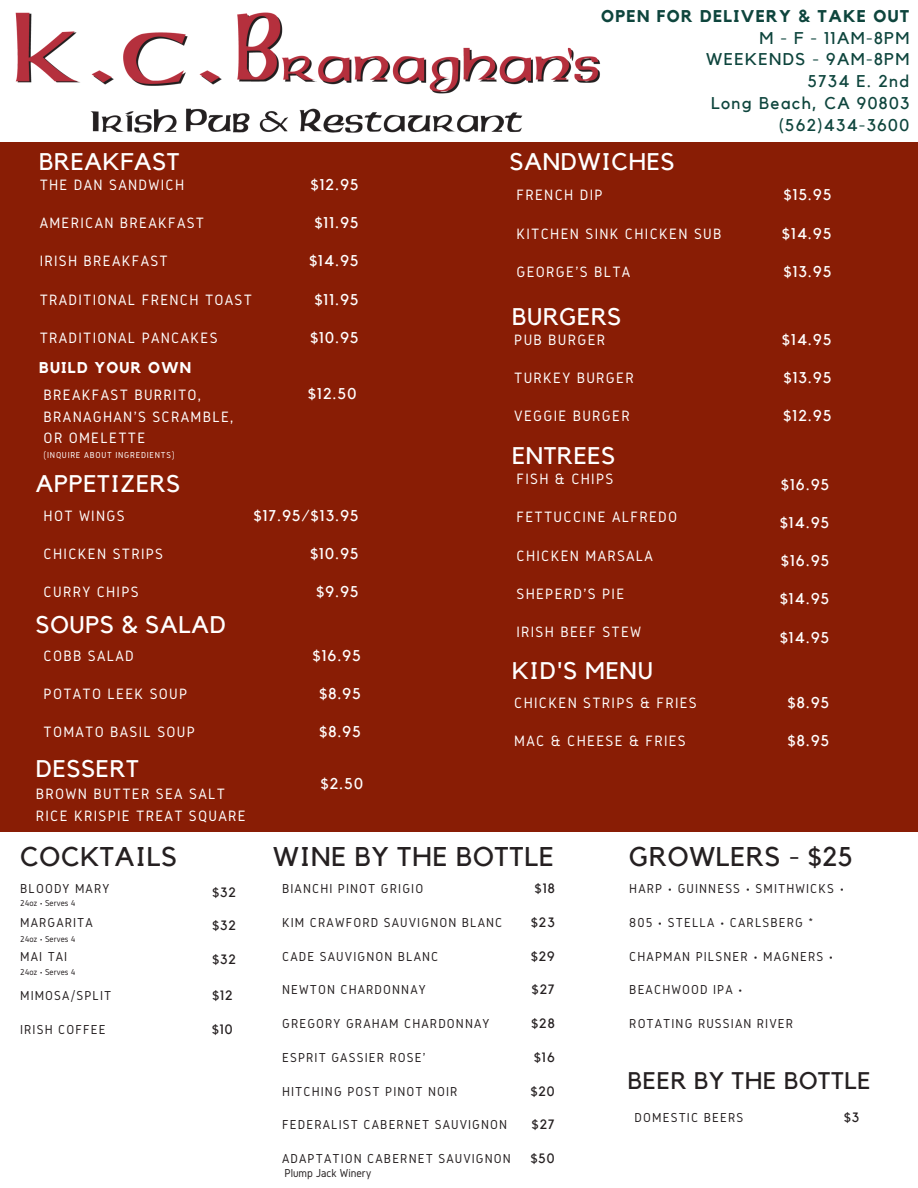
<style>
.page{position:relative;width:918px;height:1188px;background:#891d05}
.page>*{position:absolute;margin:0;border:0;box-sizing:border-box;transform-origin:0 0}
.t1{font:27px "Kollektif";letter-spacing:.03em;color:#252021}
.t2{font:24px "Kollektif";letter-spacing:.03em;color:#fff}
.t3{font:24px "Kollektif";letter-spacing:.03em;color:#252021}
.t4{font:16.95px/21.8px "Kollektif";letter-spacing:.08em;color:#0e453d;text-align:right}
.t5{font:700 16.95px "Kollektif";letter-spacing:.08em;color:#0e453d}
.t6{font:15.6px/21.5px "Gidole";letter-spacing:.08em;color:#fff}
.t7{font:15.6px "Kollektif";letter-spacing:.08em;color:#fff}
.t8{font:700 15.6px "Kollektif";letter-spacing:.08em;color:#fff}
.t9{font:13.5px "Gidole";letter-spacing:.08em;color:#252021}
.t10{font:13.5px "Kollektif";letter-spacing:.08em;color:#252021}
.t11{font:12px "Gidole";color:#252021}
.t12{font:9px "Gidole";color:#252021}
.t13{font:9px "Gidole";letter-spacing:.08em;color:#fff}
.s1{color:#fff}
</style>
<div class="page">
<div style="left:0;top:832px;width:918px;height:356px;background:#fff"></div>
<div style="left:0;top:0;width:918px;height:142px;background:#fff"></div>
<img style="left:15px;top:12px;width:586px;height:121px">
<p class="t5" style="left:601px;top:8px;width:310px">OPEN FOR DELIVERY &amp; TAKE OUT</p>
<p class="t4" style="left:706px;top:27px;width:205px">M - F - 11AM-8PM<br>WEEKENDS - 9AM-8PM<br>5734 E. 2nd<br>Long Beach, CA 90803 (562)434-3600</p>
<h2 class="t2" style="left:39px;top:150px;width:142px">BREAKFAST</h2>
<h2 class="t2" style="left:510px;top:150px;width:166px">SANDWICHES</h2>
<p class="t6" style="left:517px;top:184px;width:88px">FRENCH DIP</p>
<p class="t6" style="left:517px;top:222px;width:206px">KITCHEN SINK CHICKEN SUB</p>
<p class="t6" style="left:517px;top:261px;width:115px">GEORGE'S BLTA</p>
<p class="t7" style="left:311px;top:177px;width:49px">$12.95</p>
<p class="t7" style="left:315px;top:215px;width:45px">$11.95</p>
<p class="t7" style="left:309px;top:254px;width:51px">$14.95</p>
<p class="t7" style="left:315px;top:292px;width:45px">$11.95</p>
<p class="t7" style="left:310px;top:330px;width:50px">$10.95</p>
<p class="t6" style="left:514px;top:329px;width:93px">PUB BURGER</p>
<p class="t6" style="left:514px;top:367px;width:121px">TURKEY BURGER</p>
<p class="t6" style="left:514px;top:405px;width:117px">VEGGIE BURGER</p>
<p class="t6" style="left:40px;top:174px;width:146px">THE DAN SANDWICH</p>
<p class="t6" style="left:40px;top:212px;width:166px">AMERICAN BREAKFAST</p>
<p class="t6" style="left:40px;top:250px;width:130px">IRISH BREAKFAST</p>
<p class="t6" style="left:40px;top:288px;width:214px">TRADITIONAL FRENCH TOAST</p>
<p class="t6" style="left:40px;top:327px;width:180px">TRADITIONAL PANCAKES</p>
<h2 class="t2" style="left:512px;top:305px;width:111px">BURGERS</h2>
<p class="t8" style="left:39px;top:361px;width:154px">BUILD YOUR OWN</p>
<p class="t6" style="left:44px;top:384px;width:191px">BREAKFAST BURRITO,<br>BRANAGHAN'S SCRAMBLE,<br>OR OMELETTE</p>
<p class="t13" style="left:44px;top:450px;width:132px">(INQUIRE ABOUT INGREDIENTS)</p>
<p class="t7" style="left:308px;top:387px;width:50px">$12.50</p>
<h2 class="t2" style="left:512px;top:445px;width:105px">ENTREES</h2>
<p class="t6" style="left:517px;top:468px;width:98px">FISH &amp; CHIPS</p>
<p class="t6" style="left:517px;top:506px;width:162px">FETTUCCINE ALFREDO</p>
<p class="t6" style="left:517px;top:544px;width:138px">CHICKEN MARSALA</p>
<p class="t6" style="left:517px;top:583px;width:109px">SHEPERD'S PIE</p>
<p class="t6" style="left:517px;top:621px;width:126px">IRISH BEEF STEW</p>
<h2 class="t2" style="left:36px;top:472px;width:146px">APPETIZERS</h2>
<p class="t6" style="left:44px;top:505px;width:83px">HOT WINGS</p>
<p class="t6" style="left:44px;top:543px;width:121px">CHICKEN STRIPS</p>
<p class="t6" style="left:44px;top:581px;width:97px">CURRY CHIPS</p>
<p class="t7" style="left:254px;top:508px;width:106px">$17.95/$13.95</p>
<p class="t7" style="left:310px;top:546px;width:50px">$10.95</p>
<p class="t7" style="left:317px;top:585px;width:44px">$9.95</p>
<h2 class="t2" style="left:36px;top:614px;width:192px">SOUPS &amp; SALAD</h2>
<p class="t6" style="left:44px;top:644px;width:92px">COBB SALAD</p>
<p class="t6" style="left:44px;top:683px;width:145px">POTATO LEEK SOUP</p>
<p class="t6" style="left:44px;top:721px;width:153px">TOMATO BASIL SOUP</p>
<p class="t7" style="left:313px;top:648px;width:50px">$16.95</p>
<p class="t7" style="left:320px;top:686px;width:43px">$8.95</p>
<p class="t7" style="left:320px;top:724px;width:43px">$8.95</p>
<h2 class="t2" style="left:512px;top:659px;width:142px">KID'S MENU</h2>
<p class="t6" style="left:514px;top:692px;width:184px">CHICKEN STRIPS &amp; FRIES</p>
<p class="t6" style="left:514px;top:730px;width:173px">MAC &amp; CHEESE &amp; FRIES</p>
<h2 class="t2" style="left:36px;top:757px;width:105px">DESSERT</h2>
<p class="t6" style="left:36px;top:783px;width:211px">BROWN BUTTER SEA SALT<br>RICE KRISPIE TREAT SQUARE</p>
<p class="t7" style="left:321px;top:777px;width:44px">$2.50</p>
<p class="t7" style="left:784px;top:188px;width:49px">$15.95</p>
<p class="t7" style="left:782px;top:226px;width:51px">$14.95</p>
<p class="t7" style="left:784px;top:264px;width:49px">$13.95</p>
<p class="t7" style="left:782px;top:332px;width:51px">$14.95</p>
<p class="t7" style="left:784px;top:370px;width:49px">$13.95</p>
<p class="t7" style="left:784px;top:409px;width:49px">$12.95</p>
<p class="t7" style="left:781px;top:477px;width:50px">$16.95</p>
<p class="t7" style="left:780px;top:515px;width:51px">$14.95</p>
<p class="t7" style="left:781px;top:553px;width:50px">$16.95</p>
<p class="t7" style="left:780px;top:592px;width:51px">$14.95</p>
<p class="t7" style="left:780px;top:630px;width:51px">$14.95</p>
<p class="t7" style="left:788px;top:695px;width:43px">$8.95</p>
<p class="t7" style="left:788px;top:733px;width:43px">$8.95</p>
<h1 class="t1" style="left:20px;top:844px;width:159px">COCKTAILS</h1>
<h1 class="t1" style="left:629px;top:844px;width:225px">GROWLERS - $25</h1>
<h1 class="t1" style="left:273px;top:844px;width:283px">WINE BY THE BOTTLE</h1>
<p class="t9" style="left:20px;top:881px;width:91px">BLOODY MARY</p>
<p class="t9" style="left:20px;top:915px;width:74px">MARGARITA</p>
<p class="t9" style="left:20px;top:949px;width:49px">MAI TAI</p>
<p class="t12" style="left:20px;top:898px;width:57px">24oz • Serves 4</p>
<p class="t12" style="left:20px;top:934px;width:57px">24oz • Serves 4</p>
<p class="t12" style="left:20px;top:967px;width:57px">24oz • Serves 4</p>
<p class="t9" style="left:20px;top:988px;width:93px">MIMOSA/SPLIT</p>
<p class="t9" style="left:20px;top:1022px;width:87px">IRISH COFFEE</p>
<p class="t10" style="left:212px;top:886px;width:25px">$32</p>
<p class="t10" style="left:212px;top:920px;width:25px">$32</p>
<p class="t10" style="left:212px;top:953px;width:25px">$32</p>
<p class="t10" style="left:212px;top:989px;width:22px">$12</p>
<p class="t10" style="left:212px;top:1023px;width:22px">$10</p>
<p class="t9" style="left:282px;top:881px;width:143px">BIANCHI PINOT GRIGIO</p>
<p class="t9" style="left:282px;top:915px;width:222px">KIM CRAWFORD SAUVIGNON BLANC</p>
<p class="t9" style="left:282px;top:949px;width:158px">CADE SAUVIGNON BLANC</p>
<p class="t9" style="left:282px;top:982px;width:145px">NEWTON CHARDONNAY</p>
<p class="t9" style="left:282px;top:1016px;width:209px">GREGORY GRAHAM CHARDONNAY</p>
<p class="t9" style="left:282px;top:1050px;width:145px">ESPRIT GASSIER ROSE'</p>
<p class="t9" style="left:282px;top:1084px;width:177px">HITCHING POST PINOT NOIR</p>
<p class="t9" style="left:282px;top:1117px;width:226px">FEDERALIST CABERNET SAUVIGNON</p>
<p class="t9" style="left:282px;top:1151px;width:230px">ADAPTATION CABERNET SAUVIGNON</p>
<p class="t11" style="left:284px;top:1167px;width:88px">Plump Jack Winery</p>
<p class="t10" style="left:535px;top:882px;width:21px">$18</p>
<p class="t10" style="left:531px;top:916px;width:25px">$23</p>
<p class="t10" style="left:531px;top:950px;width:25px">$29</p>
<p class="t10" style="left:532px;top:983px;width:24px">$27</p>
<p class="t10" style="left:532px;top:1017px;width:25px">$28</p>
<p class="t10" style="left:534px;top:1051px;width:22px">$16</p>
<p class="t10" style="left:531px;top:1085px;width:26px">$20</p>
<p class="t10" style="left:532px;top:1118px;width:24px">$27</p>
<p class="t10" style="left:531px;top:1152px;width:25px">$50</p>
<p class="t9" style="left:629px;top:881px;width:216px">HARP • GUINNESS • SMITHWICKS •</p>
<p class="t9" style="left:629px;top:915px;width:186px">805 • STELLA • CARLSBERG *</p>
<p class="t9" style="left:629px;top:949px;width:205px">CHAPMAN PILSNER • MAGNERS •</p>
<p class="t9" style="left:629px;top:982px;width:115px">BEACHWOOD IPA •</p>
<p class="t9" style="left:629px;top:1016px;width:165px">ROTATING RUSSIAN RIVER</p>
<h2 class="t3" style="left:628px;top:1069px;width:244px">BEER BY THE BOTTLE</h2>
<p class="t9" style="left:635px;top:1110px;width:110px">DOMESTIC BEERS</p>
<p class="t10" style="left:844px;top:1111px;width:25px">$3<span class="s1">5</span></p>
</div>
